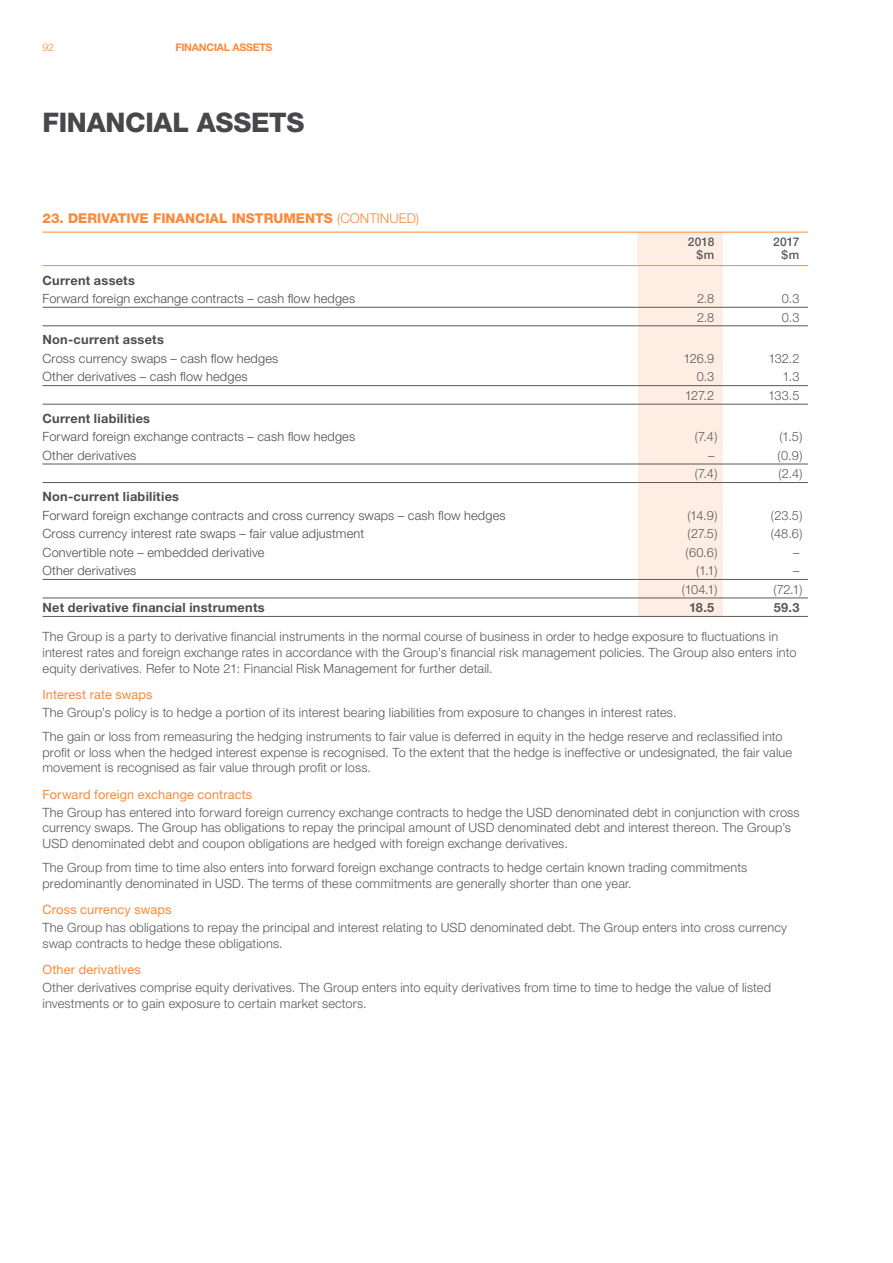
<style>
.page{position:relative;width:893px;height:1263px;background:#fff}
.page>*{position:absolute;margin:0;border:0;box-sizing:border-box;transform-origin:0 0}
.t1{font:800 27px "Helvetica Neue";letter-spacing:-.01em;color:#48484a}
.t2{font:800 13.5px "Helvetica Neue";color:#f98a3c}
.t3{font:300 12.75px/15.8px "Helvetica Neue";letter-spacing:.015em;color:#58595b}
.t4{font:300 12.75px "Helvetica Neue";letter-spacing:.015em;color:#4d4d4f}
.t5{font:700 12.75px "Helvetica Neue";letter-spacing:.02em;color:#4d4d4f}
.t6{font:12.75px "Helvetica Neue";letter-spacing:.01em;color:#f98a3c}
.t7{font:700 12.75px "Helvetica Neue";color:#58595b}
.t8{font:500 12px/13.5px "Helvetica Neue";letter-spacing:.005em;color:#58595b;text-align:right}
.t9{font:700 10.5px "Helvetica Neue";letter-spacing:-.02em;color:#f98a3c}
.t10{font:300 10.5px "Helvetica Neue";color:#f98a3c}
.s1{font-weight:300}
</style>
<div class="page">
<div style="left:638px;top:232px;width:85px;height:34px;background:#feede2"></div>
<div style="left:638px;top:266px;width:85px;height:350px;background:#feede2"></div>
<hr style="left:43px;top:232px;width:595px;height:1px;background:#f98a3c">
<hr style="left:638px;top:232px;width:85px;height:1px;background:#f98a3c">
<hr style="left:723px;top:232px;width:85px;height:1px;background:#f98a3c">
<hr style="left:43px;top:265px;width:595px;height:1px;background:#f98a3c">
<hr style="left:638px;top:265px;width:85px;height:1px;background:#f98a3c">
<hr style="left:723px;top:265px;width:85px;height:1px;background:#f98a3c">
<hr style="left:43px;top:307px;width:595px;height:1px;background:#58595b">
<hr style="left:638px;top:307px;width:85px;height:1px;background:#58595b">
<hr style="left:723px;top:307px;width:85px;height:1px;background:#58595b">
<hr style="left:43px;top:326px;width:595px;height:1px;background:#58595b">
<hr style="left:638px;top:326px;width:85px;height:1px;background:#58595b">
<hr style="left:723px;top:326px;width:85px;height:1px;background:#58595b">
<hr style="left:43px;top:385px;width:595px;height:1px;background:#58595b">
<hr style="left:638px;top:385px;width:85px;height:1px;background:#58595b">
<hr style="left:723px;top:385px;width:85px;height:1px;background:#58595b">
<hr style="left:43px;top:404px;width:595px;height:1px;background:#58595b">
<hr style="left:638px;top:404px;width:85px;height:1px;background:#58595b">
<hr style="left:723px;top:404px;width:85px;height:1px;background:#58595b">
<hr style="left:43px;top:464px;width:595px;height:1px;background:#58595b">
<hr style="left:638px;top:464px;width:85px;height:1px;background:#58595b">
<hr style="left:723px;top:464px;width:85px;height:1px;background:#58595b">
<hr style="left:43px;top:482px;width:595px;height:1px;background:#58595b">
<hr style="left:638px;top:482px;width:85px;height:1px;background:#58595b">
<hr style="left:723px;top:482px;width:85px;height:1px;background:#58595b">
<hr style="left:43px;top:579px;width:595px;height:1px;background:#58595b">
<hr style="left:638px;top:579px;width:85px;height:1px;background:#58595b">
<hr style="left:723px;top:579px;width:85px;height:1px;background:#58595b">
<hr style="left:43px;top:598px;width:595px;height:1px;background:#58595b">
<hr style="left:638px;top:598px;width:85px;height:1px;background:#58595b">
<hr style="left:723px;top:598px;width:85px;height:1px;background:#58595b">
<hr style="left:43px;top:616px;width:595px;height:1px;background:#58595b">
<hr style="left:638px;top:616px;width:85px;height:1px;background:#58595b">
<hr style="left:723px;top:616px;width:85px;height:1px;background:#58595b">
<p class="t10" style="left:43px;top:41px;width:13px">92</p>
<p class="t9" style="left:175px;top:40px;width:98px">FINANCIAL ASSETS</p>
<h1 class="t1" style="left:43px;top:106px;width:264px">FINANCIAL ASSETS</h1>
<p class="t2" style="left:43px;top:210px;width:378px">23. DERIVATIVE FINANCIAL INSTRUMENTS <span class="s1">(CONTINUED)</span></p>
<p class="t8" style="left:688px;top:235px;width:28px">2018 $m</p>
<p class="t8" style="left:773px;top:235px;width:28px">2017 $m</p>
<p class="t5" style="left:43px;top:272px;width:94px">Current assets</p>
<p class="t4" style="left:43px;top:291px;width:314px">Forward foreign exchange contracts – cash flow hedges</p>
<p class="t3" style="left:697px;top:290px;width:19px">2.8</p>
<p class="t3" style="left:782px;top:290px;width:19px">0.3</p>
<p class="t3" style="left:697px;top:309px;width:19px">2.8</p>
<p class="t3" style="left:782px;top:309px;width:19px">0.3</p>
<p class="t5" style="left:43px;top:332px;width:123px">Non-current assets</p>
<p class="t4" style="left:43px;top:350px;width:237px">Cross currency swaps – cash flow hedges</p>
<p class="t3" style="left:683px;top:350px;width:32px">126.9</p>
<p class="t3" style="left:768px;top:350px;width:32px">132.2</p>
<p class="t4" style="left:43px;top:369px;width:207px">Other derivatives – cash flow hedges</p>
<p class="t3" style="left:697px;top:369px;width:19px">0.3</p>
<p class="t3" style="left:782px;top:369px;width:18px">1.3</p>
<p class="t3" style="left:685px;top:387px;width:31px">127.2</p>
<p class="t3" style="left:768px;top:387px;width:33px">133.5</p>
<p class="t5" style="left:43px;top:410px;width:109px">Current liabilities</p>
<p class="t4" style="left:43px;top:429px;width:314px">Forward foreign exchange contracts – cash flow hedges</p>
<p class="t3" style="left:695px;top:428px;width:24px">(7.4)</p>
<p class="t3" style="left:779px;top:428px;width:25px">(1.5)</p>
<p class="t4" style="left:43px;top:447px;width:95px">Other derivatives</p>
<p class="t3" style="left:708px;top:447px;width:8px">–</p>
<p class="t3" style="left:778px;top:447px;width:26px">(0.9)</p>
<p class="t3" style="left:695px;top:466px;width:24px">(7.4)</p>
<p class="t3" style="left:778px;top:466px;width:26px">(2.4)</p>
<p class="t5" style="left:43px;top:489px;width:138px">Non-current liabilities</p>
<p class="t4" style="left:43px;top:507px;width:465px">Forward foreign exchange contracts and cross currency swaps – cash flow hedges</p>
<p class="t3" style="left:687px;top:507px;width:32px">(14.9)</p>
<p class="t3" style="left:771px;top:507px;width:33px">(23.5)</p>
<p class="t4" style="left:43px;top:526px;width:323px">Cross currency interest rate swaps – fair value adjustment</p>
<p class="t3" style="left:687px;top:525px;width:31px">(27.5)</p>
<p class="t3" style="left:771px;top:525px;width:33px">(48.6)</p>
<p class="t4" style="left:43px;top:544px;width:224px">Convertible note – embedded derivative</p>
<p class="t3" style="left:685px;top:544px;width:34px">(60.6)</p>
<p class="t3" style="left:793px;top:544px;width:8px">–</p>
<p class="t4" style="left:43px;top:563px;width:95px">Other derivatives</p>
<p class="t3" style="left:696px;top:562px;width:23px">(1.1)</p>
<p class="t3" style="left:793px;top:562px;width:8px">–</p>
<p class="t3" style="left:682px;top:581px;width:37px">(104.1)</p>
<p class="t3" style="left:774px;top:581px;width:30px">(72.1)</p>
<p class="t5" style="left:43px;top:600px;width:224px">Net derivative financial instruments</p>
<p class="t7" style="left:689px;top:600px;width:27px">18.5</p>
<p class="t7" style="left:774px;top:600px;width:27px">59.3</p>
<p class="t3" style="left:43px;top:628px;width:755px">The Group is a party to derivative financial instruments in the normal course of business in order to hedge exposure to fluctuations in interest rates and foreign exchange rates in accordance with the Group’s financial risk management policies. The Group also enters into equity derivatives. Refer to Note 21: Financial Risk Management for further detail.</p>
<p class="t6" style="left:43px;top:687px;width:112px">Interest rate swaps</p>
<p class="t3" style="left:43px;top:700px;width:742px;line-height:24.3px">The Group’s policy is to hedge a portion of its interest bearing liabilities from exposure to changes in interest rates.<br>The gain or loss from remeasuring the hedging instruments to fair value is deferred in equity in the hedge reserve and reclassified into</p>
<p class="t3" style="left:43px;top:744px;width:751px">profit or loss when the hedged interest expense is recognised. To the extent that the hedge is ineffective or undesignated, the fair value movement is recognised as fair value through profit or loss.</p>
<p class="t6" style="left:43px;top:786px;width:211px">Forward foreign exchange contracts</p>
<p class="t3" style="left:43px;top:804px;width:759px">The Group has entered into forward foreign currency exchange contracts to hedge the USD denominated debt in conjunction with cross currency swaps. The Group has obligations to repay the principal amount of USD denominated debt and interest thereon. The Group’s<br>USD denominated debt and coupon obligations are hedged with foreign exchange derivatives.</p>
<p class="t3" style="left:43px;top:860px;width:706px">The Group from time to time also enters into forward foreign exchange contracts to hedge certain known trading commitments predominantly denominated in USD. The terms of these commitments are generally shorter than one year.</p>
<p class="t6" style="left:43px;top:902px;width:131px">Cross currency swaps</p>
<p class="t3" style="left:43px;top:919px;width:746px">The Group has obligations to repay the principal and interest relating to USD denominated debt. The Group enters into cross currency swap contracts to hedge these obligations.</p>
<p class="t6" style="left:43px;top:962px;width:100px">Other derivatives</p>
<p class="t3" style="left:43px;top:979px;width:730px">Other derivatives comprise equity derivatives. The Group enters into equity derivatives from time to time to hedge the value of listed investments or to gain exposure to certain market sectors.</p>
</div>
